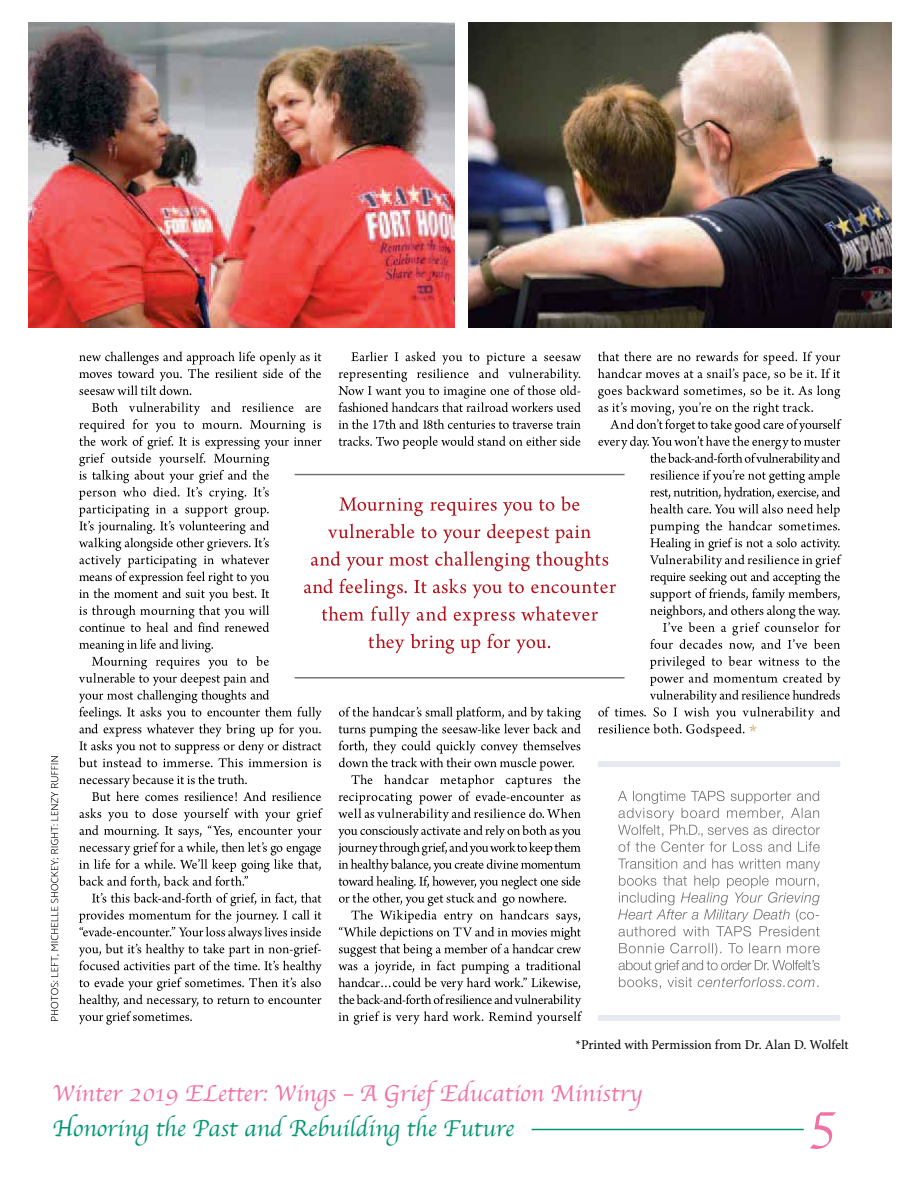
<style>
.page{position:relative;width:918px;height:1188px;background:#fff}
.page>*{position:absolute;margin:0;border:0;box-sizing:border-box;transform-origin:0 0}
.t1{font:57px "Apple Chancery";color:#f170a5}
.t2{font:24px "Apple Chancery";color:#f170a5}
.t3{font:24px "Apple Chancery";color:#009774}
.t4{font:13.5px "Minion Pro";letter-spacing:-.005em;color:#000}
</style>
<div class="page">
<hr style="left:532px;top:1129px;width:272px;height:1px;background:#009774">
<img style="left:468px;top:23px;width:423px;height:304px">
<svg style="left:51px;top:756px;width:8px;height:265px"></svg>
<img style="left:28px;top:23px;width:427px;height:304px">
<svg style="left:79px;top:351px;width:763px;height:674px"></svg>
<p class="t4" style="left:576px;top:1036px;width:274px">*Printed with Permission from Dr. Alan D. Wolfelt</p>
<p class="t2" style="left:52px;top:1074px;width:591px">Winter 2019 ELetter: Wings – A Grief Education Ministry</p>
<p class="t3" style="left:52px;top:1109px;width:463px">Honoring the Past and Rebuilding the Future</p>
<h1 class="t1" style="left:809px;top:1077px;width:29px">5</h1>
</div>
